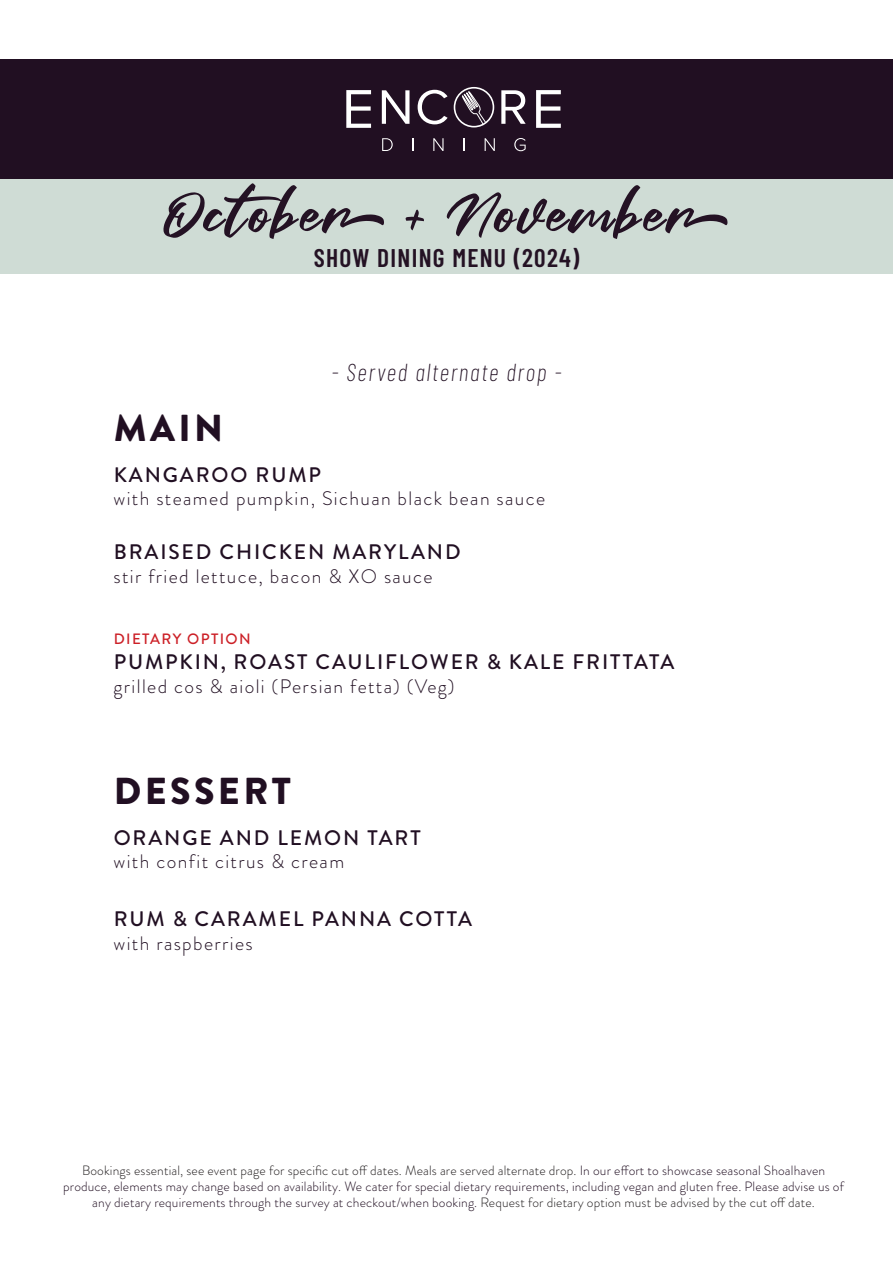
<style>
.page{position:relative;width:893px;height:1263px;background:#fff}
.page>*{position:absolute;margin:0;border:0;box-sizing:border-box;transform-origin:0 0}
.t1{font:58.5px "Fair Prosper";letter-spacing:.05em;color:#241224}
.t2{font:900 37.5px "Brandon Grotesque";letter-spacing:.09em;color:#210f22}
.t3{font:600 25.5px "Barlow Condensed";letter-spacing:.05em;color:#241224}
.t4{font:italic 200 24px "Barlow Condensed";letter-spacing:.07em;color:#210f22}
.t5{font:500 21px "Brandon Grotesque";letter-spacing:.09em;color:#210f22}
.t6{font:300 19.5px "Brandon Grotesque";letter-spacing:.07em;color:#210f22}
.t7{font:500 15px "Brandon Grotesque";letter-spacing:.09em;color:#cc2027}
.t8{font:300 13.5px/16.2px "Brandon Grotesque";letter-spacing:.01em;color:#210f22;text-align:center}
.s1{color:#231f20}
</style>
<div class="page">
<div style="left:0;top:59px;width:893px;height:120px;background:#210f22"></div>
<svg style="left:382px;top:90px;width:27px;height:34px"></svg>
<svg style="left:418px;top:90px;width:30px;height:34px"></svg>
<svg style="left:501px;top:90px;width:25px;height:34px"></svg>
<svg style="left:536px;top:90px;width:25px;height:38px"></svg>
<svg style="left:346px;top:90px;width:25px;height:38px"></svg>
<svg style="left:382px;top:138px;width:11px;height:13px"></svg>
<svg style="left:412px;top:138px;width:1px;height:13px"></svg>
<svg style="left:433px;top:138px;width:10px;height:13px"></svg>
<svg style="left:463px;top:138px;width:2px;height:13px"></svg>
<svg style="left:485px;top:138px;width:10px;height:13px"></svg>
<svg style="left:514px;top:138px;width:12px;height:13px"></svg>
<svg style="left:462px;top:91px;width:24px;height:34px"></svg>
<div style="left:454px;top:87px;width:40px;height:40px;border:2px solid #fff;border-radius:50%"></div>
<div style="left:0;top:179px;width:893px;height:95px;background:#cfdcd5"></div>
<p class="t1" style="left:163px;top:182px;width:571px">October + November</p>
<p class="t3" style="left:314px;top:240px;width:267px">SHOW DINING MENU (2024)</p>
<p class="t4" style="left:331px;top:355px;width:232px">- Served alternate drop -</p>
<p class="t2" style="left:114px;top:401px;width:111px">MAIN</p>
<p class="t5" style="left:114px;top:460px;width:209px">KANGAROO RUMP</p>
<p class="t6" style="left:114px;top:485px;width:433px">with steamed pumpkin, Sichuan black bean sauce</p>
<p class="t5" style="left:114px;top:538px;width:348px">BRAISED CHICKEN MARYLAND</p>
<p class="t6" style="left:114px;top:563px;width:320px">stir fried lettuce, bacon &amp; XO sauce</p>
<p class="t7" style="left:114px;top:628px;width:138px">DIETARY OPTION</p>
<p class="t5" style="left:114px;top:647px;width:562px">PUMPKIN, ROAST CAULIFLOWER &amp; KALE FRITTATA</p>
<p class="t6" style="left:114px;top:673px;width:342px">grilled cos &amp; aioli (Persian fetta) (Veg)</p>
<p class="t2" style="left:114px;top:764px;width:179px">DESSERT</p>
<p class="t5" style="left:114px;top:823px;width:308px">ORANGE AND LEMON TART</p>
<p class="t6" style="left:114px;top:848px;width:232px">with confit citrus &amp; cream</p>
<p class="t5" style="left:114px;top:904px;width:360px">RUM &amp; CARAMEL PANNA COTTA</p>
<p class="t6" style="left:114px;top:929px;width:141px">with raspberries</p>
<p class="t8" style="left:63px;top:1162px;width:782px"><span class="s1">Bookings essential, see event page for specific cut off dates. Meals are served alternate drop.</span> In our effort to showcase seasonal Shoalhaven produce, elements may change based on availability. We cater for special dietary requirements, including vegan and gluten free. Please advise us of any dietary requirements through the survey at checkout/when booking. <span class="s1">Request for dietary option must be advised by the cut off date.</span></p>
</div>
